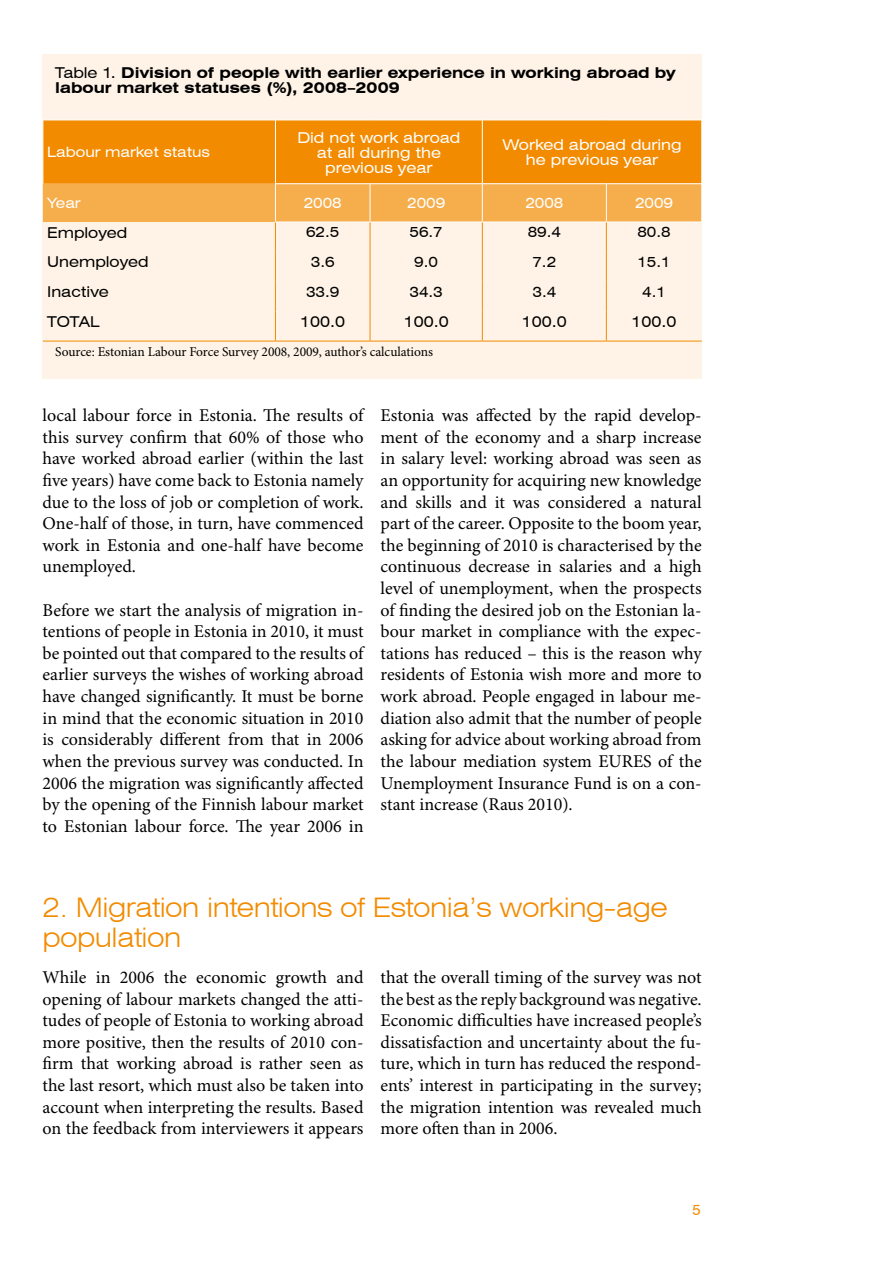
<style>
.page{position:relative;width:893px;height:1263px;background:#fff}
.page>*{position:absolute;margin:0;border:0;box-sizing:border-box;transform-origin:0 0}
.t1{font:300 expanded 27px/30px "Swiss 721 BT";letter-spacing:-.02em;color:#f28b00}
.t2{font:18px/21.6px "Minion Pro";letter-spacing:-.005em;color:#000;text-align:justify}
.t3{font:700 expanded 15px/15px "Swiss 721 BT";letter-spacing:-.005em;color:#000}
.t4{font:expanded 15px/15px "Swiss 721 BT";color:#fff;text-align:center}
.t5{font:expanded 15px "Swiss 721 BT";color:#000}
.t6{font:15px "Swiss 721 BT";color:#f28b00}
.t7{font:expanded 14.25px "Swiss 721 BT";color:#000}
.t8{font:expanded 14.25px "Swiss 721 BT";color:#fff}
.t9{font:13.5px "Minion Pro";letter-spacing:-.005em;color:#000}
.s1{font-weight:400}
</style>
<div class="page">
<div style="left:43px;top:54px;width:659px;height:324px;background:#fef3e6"></div>
<svg style="left:43px;top:121px;width:658px;height:101px;background:#f3981e"></svg>
<hr style="left:43px;top:120px;width:232px;height:1px;background:#fff">
<hr style="left:43px;top:120px;width:1px;height:64px;background:#fff">
<hr style="left:275px;top:120px;width:95px;height:1px;background:#fff">
<hr style="left:275px;top:120px;width:1px;height:63px;background:#fff">
<hr style="left:370px;top:120px;width:112px;height:1px;background:#fff">
<hr style="left:482px;top:120px;width:124px;height:1px;background:#fff">
<hr style="left:482px;top:120px;width:1px;height:63px;background:#fff">
<hr style="left:606px;top:120px;width:96px;height:1px;background:#fff">
<hr style="left:701px;top:120px;width:1px;height:63px;background:#fff">
<hr style="left:275px;top:183px;width:95px;height:1px;background:#fff">
<hr style="left:275px;top:184px;width:1px;height:38px;background:#fff">
<hr style="left:370px;top:183px;width:112px;height:1px;background:#fff">
<hr style="left:370px;top:184px;width:1px;height:38px;background:#fff">
<hr style="left:482px;top:183px;width:124px;height:1px;background:#fff">
<hr style="left:482px;top:184px;width:1px;height:38px;background:#fff">
<hr style="left:606px;top:183px;width:96px;height:1px;background:#fff">
<hr style="left:606px;top:184px;width:1px;height:38px;background:#fff">
<hr style="left:701px;top:184px;width:1px;height:38px;background:#fff">
<hr style="left:275px;top:222px;width:95px;height:1px;background:#fff">
<hr style="left:370px;top:222px;width:112px;height:1px;background:#fff">
<hr style="left:482px;top:222px;width:124px;height:1px;background:#fff">
<hr style="left:606px;top:222px;width:96px;height:1px;background:#fff">
<hr style="left:275px;top:222px;width:1px;height:30px;background:#f28b00">
<hr style="left:370px;top:222px;width:1px;height:30px;background:#f28b00">
<hr style="left:482px;top:222px;width:1px;height:30px;background:#f28b00">
<hr style="left:606px;top:222px;width:1px;height:30px;background:#f28b00">
<hr style="left:275px;top:252px;width:1px;height:30px;background:#f28b00">
<hr style="left:370px;top:252px;width:1px;height:30px;background:#f28b00">
<hr style="left:482px;top:252px;width:1px;height:30px;background:#f28b00">
<hr style="left:606px;top:252px;width:1px;height:30px;background:#f28b00">
<svg style="left:275px;top:282px;width:1px;height:29px"></svg>
<svg style="left:370px;top:282px;width:1px;height:29px"></svg>
<svg style="left:482px;top:282px;width:1px;height:29px"></svg>
<svg style="left:606px;top:282px;width:1px;height:29px"></svg>
<hr style="left:275px;top:311px;width:1px;height:30px;background:#f28b00">
<hr style="left:370px;top:311px;width:1px;height:30px;background:#f28b00">
<hr style="left:482px;top:311px;width:1px;height:30px;background:#f28b00">
<hr style="left:606px;top:311px;width:1px;height:30px;background:#f28b00">
<hr style="left:43px;top:341px;width:232px;height:1px;background:#f28b00">
<hr style="left:275px;top:341px;width:95px;height:1px;background:#f28b00">
<hr style="left:370px;top:341px;width:112px;height:1px;background:#f28b00">
<hr style="left:482px;top:341px;width:124px;height:1px;background:#f28b00">
<hr style="left:606px;top:341px;width:96px;height:1px;background:#f28b00">
<p class="t3" style="left:55px;top:65px;width:622px"><span class="s1">Table 1.</span> Division of people with earlier experience in working abroad by labour market statuses (%), 2008–2009</p>
<p class="t8" style="left:47px;top:144px;width:164px">Labour market status</p>
<p class="t4" style="left:297px;top:130px;width:165px">Did not work abroad at all during the previous year</p>
<p class="t4" style="left:502px;top:137px;width:181px">Worked abroad during he previous year</p>
<p class="t8" style="left:47px;top:195px;width:35px">Year</p>
<p class="t8" style="left:304px;top:195px;width:40px">2008</p>
<p class="t8" style="left:407px;top:195px;width:40px">2009</p>
<p class="t8" style="left:525px;top:195px;width:40px">2008</p>
<p class="t8" style="left:635px;top:195px;width:40px">2009</p>
<p class="t5" style="left:47px;top:223px;width:82px">Employed</p>
<p class="t7" style="left:306px;top:223px;width:35px">62.5</p>
<p class="t7" style="left:410px;top:223px;width:35px">56.7</p>
<p class="t7" style="left:528px;top:223px;width:35px">89.4</p>
<p class="t7" style="left:637px;top:223px;width:35px">80.8</p>
<p class="t5" style="left:47px;top:253px;width:103px">Unemployed</p>
<p class="t7" style="left:311px;top:253px;width:25px">3.6</p>
<p class="t7" style="left:414px;top:253px;width:25px">9.0</p>
<p class="t7" style="left:532px;top:253px;width:25px">7.2</p>
<p class="t7" style="left:637px;top:253px;width:35px">15.1</p>
<p class="t5" style="left:47px;top:283px;width:63px">Inactive</p>
<p class="t7" style="left:306px;top:283px;width:35px">33.9</p>
<p class="t7" style="left:410px;top:283px;width:35px">34.3</p>
<p class="t7" style="left:532px;top:283px;width:25px">3.4</p>
<p class="t7" style="left:642px;top:283px;width:25px">4.1</p>
<p class="t5" style="left:47px;top:313px;width:54px">TOTAL</p>
<p class="t5" style="left:300px;top:313px;width:47px">100.0</p>
<p class="t5" style="left:404px;top:313px;width:47px">100.0</p>
<p class="t5" style="left:522px;top:313px;width:47px">100.0</p>
<p class="t5" style="left:632px;top:313px;width:47px">100.0</p>
<p class="t9" style="left:55px;top:344px;width:379px">Source: Estonian Labour Force Survey 2008, 2009, author’s calculations</p>
<p class="t2" style="left:43px;top:405px;width:323px">local labour force in Estonia. The results of this survey confirm that 60% of those who have worked abroad earlier (within the last five years) have come back to Estonia namely due to the loss of job or completion of work.<br>One-half of those, in turn, have commenced work in Estonia and one-half have become unemployed.</p>
<p class="t2" style="left:43px;top:600px;width:323px">Before we start the analysis of migration in&shy;tentions of people in Estonia in 2010, it must be pointed out that compared to the results of earlier surveys the wishes of working abroad have changed significantly. It must be borne in mind that the economic situation in 2010 is considerably different from that in 2006 when the previous survey was conducted. In 2006 the migration was significantly affected by the opening of the Finnish labour market to Estonian labour force. The year 2006 in</p>
<p class="t2" style="left:381px;top:405px;width:323px">Estonia was affected by the rapid develop&shy;ment of the economy and a sharp increase in salary level: working abroad was seen as an opportunity for acquiring new knowledge and skills and it was considered a natural part of the career. Opposite to the boom year, the beginning of 2010 is characterised by the continuous decrease in salaries and a high level of unemployment, when the prospects of finding the desired job on the Estonian la&shy;bour market in compliance with the expec&shy;tations has reduced – this is the reason why residents of Estonia wish more and more to work abroad. People engaged in labour me&shy;diation also admit that the number of people asking for advice about working abroad from the labour mediation system EURES of the Unemployment Insurance Fund is on a con&shy;stant increase (Raus 2010).</p>
<h1 class="t1" style="left:43px;top:892px;width:627px">2. Migration intentions of Estonia’s working-age population</h1>
<p class="t2" style="left:43px;top:967px;width:323px">While in 2006 the economic growth and opening of labour markets changed the atti&shy;tudes of people of Estonia to working abroad more positive, then the results of 2010 con&shy;firm that working abroad is rather seen as the last resort, which must also be taken into account when interpreting the results. Based on the feedback from interviewers it appears</p>
<p class="t2" style="left:381px;top:967px;width:323px">that the overall timing of the survey was not the best as the reply background was negative.<br>Economic difficulties have increased people’s dissatisfaction and uncertainty about the fu&shy;ture, which in turn has reduced the respond&shy;ents’ interest in participating in the survey; the migration intention was revealed much more often than in 2006.</p>
<p class="t6" style="left:692px;top:1200px;width:10px">5</p>
</div>
